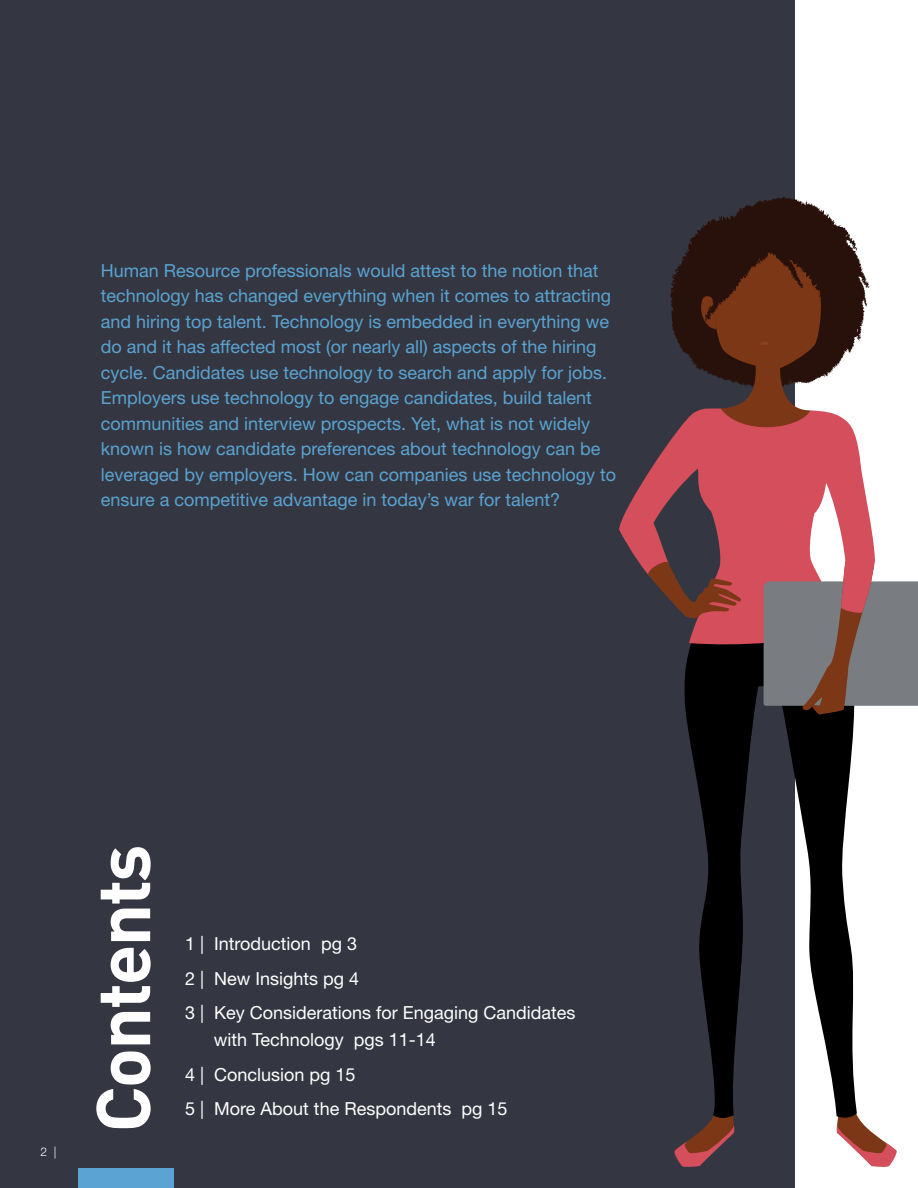
<style>
.page{position:relative;width:918px;height:1188px;background:#fff}
.page>*{position:absolute;margin:0;border:0;box-sizing:border-box;transform-origin:0 0}
.t1{font:700 75px "DINOT";letter-spacing:-.03em;color:#fff}
.t2{font:18px/25.5px "Helvetica Neue LT Std";color:#5aa3d2}
.t3{font:18px/34.5px "Helvetica Neue LT Std";color:#fff}
.t4{font:300 12px "Helvetica Neue LT Std";color:#fff}
</style>
<div class="page">
<div style="left:0;top:0;width:795px;height:1188px;background:#343741"></div>
<div style="left:78px;top:1169px;width:96px;height:19px;background:#5aa3d2"></div>
<svg style="left:674px;top:1122px;width:61px;height:45px"></svg>
<svg style="left:836px;top:1120px;width:61px;height:47px"></svg>
<svg style="left:684px;top:647px;width:176px;height:475px"></svg>
<svg style="left:670px;top:196px;width:200px;height:211px"></svg>
<svg style="left:619px;top:407px;width:256px;height:240px;fill:#d44e5b"></svg>
<svg style="left:648px;top:561px;width:94px;height:58px"></svg>
<svg style="left:764px;top:553px;width:154px;height:161px;background:#907b7d"></svg>
<p class="t2" style="left:101px;top:257px;width:517px">Human Resource professionals would attest to the notion that technology has changed everything when it comes to attracting and hiring top talent. Technology is embedded in everything we do and it has affected most (or nearly all) aspects of the hiring cycle. Candidates use technology to search and apply for jobs.<br>Employers use technology to engage candidates, build talent communities and interview prospects. Yet, what is not widely known is how candidate preferences about technology can be leveraged by employers. How can companies use technology to ensure a competitive advantage in today’s war for talent?</p>
<p class="t4" style="left:41px;top:1144px;width:18px">2 |</p>
<h1 class="t1" style="left:74px;top:1133px;width:290px;rotate:-90deg">Contents</h1>
<p class="t3" style="left:185px;top:927px;width:392px">1 | Introduction pg 3<br>2 | New Insights pg 4<br>3 | Key Considerations for Engaging Candidates</p>
<p class="t3" style="left:185px;top:1023px;width:324px;text-indent:28px">with Technology pgs 11-14<br>4 | Conclusion pg 15<br>5 | More About the Respondents pg 15</p>
</div>
